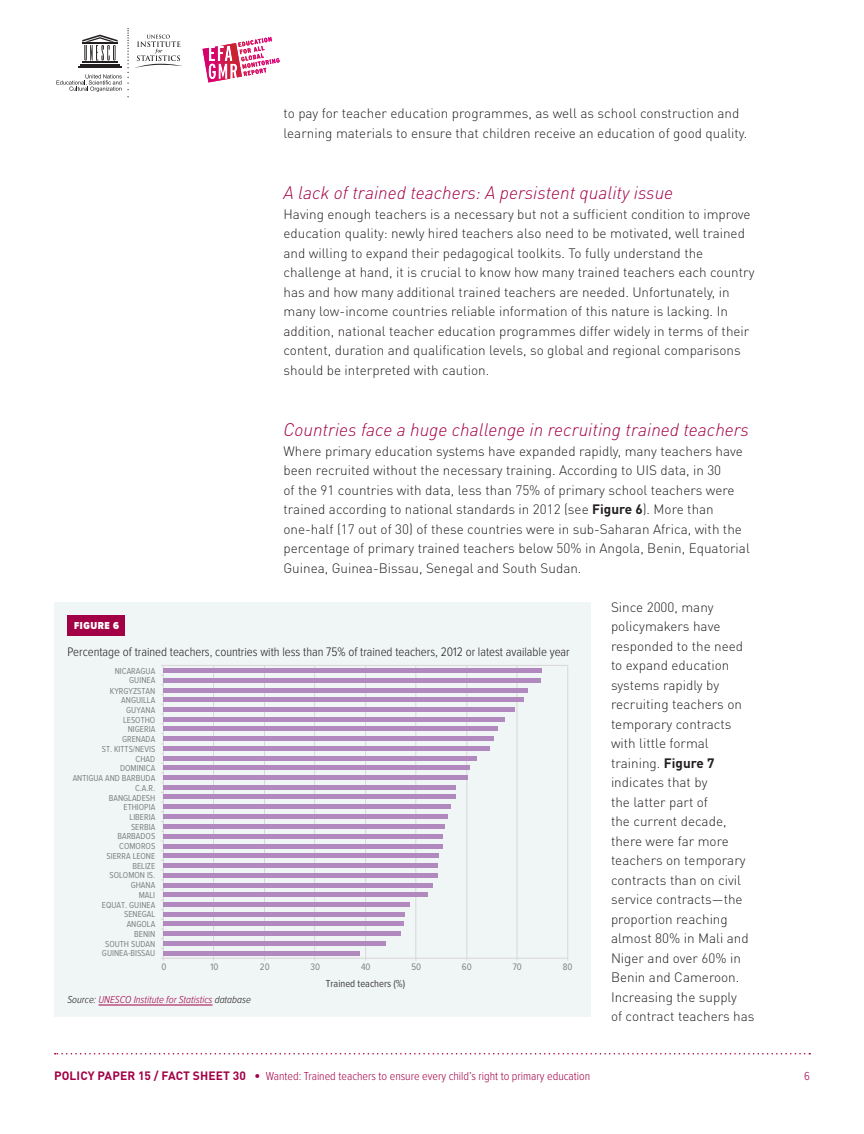
<style>
.page{position:relative;width:864px;height:1134px;background:#fff}
.page>*{position:absolute;margin:0;border:0;box-sizing:border-box;transform-origin:0 0}
.Head_3{font:italic 300 18px "DINOT";color:#a30146}
.Body{font:300 13.5px/19.5px "DINOT";color:#231f20}
.t1{font:300 12.75px "Proxima Nova Cond";color:#231f20}
.t2{font:300 12px "Proxima Nova Cond";color:#a30146}
.Source{font:italic 300 10.5px "Proxima Nova Cond";color:#a30146}
.t3{font:10.5px "Proxima Nova Cond";color:#414042}
.t4{font:900 10.5px "Proxima Nova Cond";letter-spacing:.05em;color:#fff}
.t5{font:9.75px "Proxima Nova Cond";color:#808385}
.t6{font:9px/9.8px "Proxima Nova Cond";color:#808385;text-align:right}
.s1{font-weight:700}
.s2{color:#231f20}
.s3{font-family:"DINOT";font-weight:700}
</style>
<div class="page">
<svg style="left:55px;top:1053px;width:755px;height:1px"></svg>
<svg style="left:203px;top:37px;width:77px;height:45px"></svg>
<svg style="left:56px;top:28px;width:127px;height:69px"></svg>
<div style="left:54px;top:602px;width:537px;height:414px;background:#f0f5f5"></div>
<hr style="left:99px;top:1005px;width:114px;height:1px;background:#a30146">
<div style="left:68px;top:616px;width:57px;height:20px;background:#a30146"></div>
<hr style="left:163px;top:958px;width:405px;height:1px;background:#d9d8d8">
<hr style="left:163px;top:665px;width:1px;height:296px;background:#d9d8d8">
<hr style="left:213px;top:665px;width:1px;height:296px;background:#d9d8d8">
<hr style="left:264px;top:665px;width:1px;height:296px;background:#d9d8d8">
<hr style="left:314px;top:665px;width:1px;height:296px;background:#d9d8d8">
<hr style="left:365px;top:665px;width:1px;height:296px;background:#d9d8d8">
<hr style="left:415px;top:665px;width:1px;height:296px;background:#d9d8d8">
<hr style="left:466px;top:665px;width:1px;height:296px;background:#d9d8d8">
<hr style="left:517px;top:665px;width:1px;height:296px;background:#d9d8d8">
<hr style="left:567px;top:665px;width:1px;height:296px;background:#d9d8d8">
<hr style="left:161px;top:665px;width:407px;height:1px;background:#d9d8d8">
<hr style="left:163px;top:668px;width:379px;height:4px;background:#b289be">
<hr style="left:163px;top:678px;width:377px;height:4px;background:#b289be">
<hr style="left:163px;top:688px;width:364px;height:4px;background:#b289be">
<hr style="left:163px;top:698px;width:360px;height:4px;background:#b289be">
<div style="left:163px;top:707px;width:352px;height:5px;background:#b289be"></div>
<hr style="left:163px;top:717px;width:342px;height:4px;background:#b289be">
<hr style="left:163px;top:727px;width:335px;height:4px;background:#b289be">
<hr style="left:163px;top:737px;width:330px;height:4px;background:#b289be">
<hr style="left:163px;top:746px;width:327px;height:4px;background:#b289be">
<hr style="left:163px;top:756px;width:313px;height:4px;background:#b289be">
<hr style="left:163px;top:766px;width:307px;height:4px;background:#b289be">
<hr style="left:163px;top:775px;width:305px;height:4px;background:#b289be">
<hr style="left:163px;top:785px;width:293px;height:4px;background:#b289be">
<hr style="left:163px;top:795px;width:292px;height:4px;background:#b289be">
<hr style="left:163px;top:805px;width:288px;height:4px;background:#b289be">
<hr style="left:163px;top:815px;width:285px;height:4px;background:#b289be">
<hr style="left:163px;top:824px;width:282px;height:4px;background:#b289be">
<hr style="left:163px;top:835px;width:280px;height:4px;background:#b289be">
<hr style="left:163px;top:844px;width:280px;height:4px;background:#b289be">
<hr style="left:163px;top:854px;width:276px;height:4px;background:#b289be">
<hr style="left:163px;top:864px;width:275px;height:4px;background:#b289be">
<hr style="left:163px;top:873px;width:275px;height:4px;background:#b289be">
<hr style="left:163px;top:883px;width:270px;height:4px;background:#b289be">
<hr style="left:163px;top:893px;width:265px;height:4px;background:#b289be">
<div style="left:163px;top:902px;width:247px;height:5px;background:#b289be"></div>
<hr style="left:163px;top:912px;width:242px;height:4px;background:#b289be">
<hr style="left:163px;top:922px;width:241px;height:4px;background:#b289be">
<hr style="left:163px;top:932px;width:237px;height:4px;background:#b289be">
<hr style="left:163px;top:941px;width:223px;height:4px;background:#b289be">
<hr style="left:163px;top:951px;width:197px;height:4px;background:#b289be">
<p class="Body" style="left:284px;top:104px;width:465px">to pay for teacher education programmes, as well as school construction and learning materials to ensure that children receive an education of good quality.</p>
<p class="Head_3" style="left:284px;top:182px;width:391px">A lack of trained teachers: A persistent quality issue</p>
<p class="Body" style="left:284px;top:204px;width:473px">Having enough teachers is a necessary but not a sufficient condition to improve education quality: newly hired teachers also need to be motivated, well trained and willing to expand their pedagogical toolkits. To fully understand the challenge at hand, it is crucial to know how many trained teachers each country has and how many additional trained teachers are needed. Unfortunately, in many low-income countries reliable information of this nature is lacking. In addition, national teacher education programmes differ widely in terms of their content, duration and qualification levels, so global and regional comparisons should be interpreted with caution.</p>
<p class="Head_3" style="left:284px;top:419px;width:467px">Countries face a huge challenge in recruiting trained teachers</p>
<p class="Body" style="left:284px;top:441px;width:468px">Where primary education systems have expanded rapidly, many teachers have been recruited without the necessary training. According to UIS data, in 30<br>of the 91 countries with data, less than 75% of primary school teachers were trained according to national standards in 2012 (see <span class="s1">Figure 6</span>). More than one-half (17 out of 30) of these countries were in sub-Saharan Africa, with the percentage of primary trained teachers below 50% in Angola, Benin, Equatorial Guinea, Guinea-Bissau, Senegal and South Sudan.</p>
<p class="Body" style="left:611px;top:597px;width:145px">Since 2000, many policymakers have responded to the need to expand education systems rapidly by recruiting teachers on temporary contracts with little formal training. <span class="s1">Figure 7 </span>indicates that by<br>the latter part of<br>the current decade, there were far more teachers on temporary contracts than on civil service contracts—the proportion reaching almost 80% in Mali and<br>Niger and over 60% in<br>Benin and Cameroon.<br>Increasing the supply<br>of contract teachers has</p>
<p class="t4" style="left:74px;top:621px;width:46px">FIGURE 6</p>
<p class="t1" style="left:68px;top:646px;width:504px">Percentage of trained teachers, countries with less than 75% of trained teachers, 2012 or latest available year</p>
<p class="t6" style="left:115px;top:667px;width:42px;line-height:9px">NICARAGUA<br>GUINEA</p>
<p class="t6" style="left:102px;top:686px;width:55px">KYRGYZSTAN<br>ANGUILLA<br>GUYANA<br>LESOTHO<br>NIGERIA<br>GRENADA<br>ST. KITTS/NEVIS<br>CHAD</p>
<p class="t6" style="left:102px;top:783px;width:55px">C.A.R.<br>BANGLADESH<br>ETHIOPIA<br>LIBERIA<br>SERBIA<br>BARBADOS<br>COMOROS<br>SIERRA LEONE<br>BELIZE<br>SOLOMON IS.<br>GHANA<br>MALI<br>EQUAT. GUINEA<br>SENEGAL<br>ANGOLA<br>BENIN<br>SOUTH SUDAN<br>GUINEA-BISSAU</p>
<p class="t6" style="left:73px;top:764px;width:84px">DOMINICA<br>ANTIGUA AND BARBUDA</p>
<p class="t5" style="left:161px;top:963px;width:7px">0</p>
<p class="t5" style="left:210px;top:963px;width:10px">10</p>
<p class="t5" style="left:260px;top:963px;width:11px">20</p>
<p class="t5" style="left:311px;top:963px;width:11px">30</p>
<p class="t5" style="left:361px;top:963px;width:11px">40</p>
<p class="t5" style="left:411px;top:963px;width:11px">50</p>
<p class="t5" style="left:462px;top:963px;width:11px">60</p>
<p class="t5" style="left:513px;top:963px;width:11px">70</p>
<p class="t5" style="left:563px;top:963px;width:11px">80</p>
<p class="t3" style="left:326px;top:979px;width:81px">Trained teachers (%)</p>
<p class="Source" style="left:68px;top:994px;width:185px"><span class="s2">Source:</span> UNESCO Institute for Statistics <span class="s2">database</span></p>
<p class="t2" style="left:54px;top:1070px;width:538px"><span class="s3">POLICY PAPER 15 / FACT SHEET 30 •</span> Wanted: Trained teachers to ensure every child’s right to primary education</p>
<p class="t2" style="left:804px;top:1071px;width:7px">6</p>
</div>
